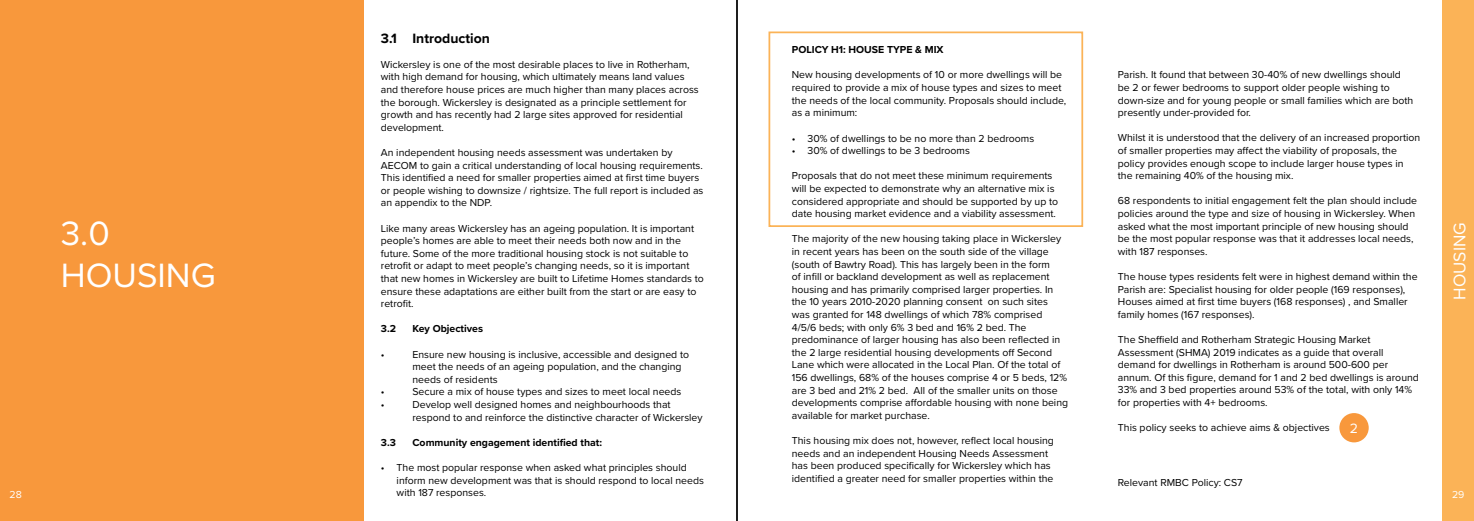
<style>
.page{position:relative;width:1474px;height:521px;background:#fff}
.page>*{position:absolute;margin:0;border:0;box-sizing:border-box;transform-origin:0 0}
.t1{font:35px/42px "Proxima Nova";color:#fff}
.t2{font:17.5px "Proxima Nova";color:#fff}
.t3{font:700 14px "Proxima Nova";color:#000}
.t4{font:14px "Proxima Nova";color:#fff}
.t5{font:10.5px/12.6px "Proxima Nova";color:#000}
.t6{font:700 10.5px "Proxima Nova";color:#000}
.t7{font:10.5px "Proxima Nova";color:#fff}
</style>
<div class="page">
<hr style="left:736px;top:0;width:2px;height:521px;background:#000">
<div style="left:0;top:0;width:363px;height:521px;background:#f8983c"></div>
<div style="left:768px;top:32px;width:315px;height:195px;border:2px solid #fbb357"></div>
<div style="left:1442px;top:0;width:31px;height:521px;background:#fbb357"></div>
<div style="left:1339px;top:413px;width:29px;height:29px;background:#f8983c;border-radius:50%"></div>
<h3 class="t3" style="left:381px;top:27px;width:110px">3.1 Introduction</h3>
<p class="t5" style="left:381px;top:58px;width:319px">Wickersley is one of the most desirable places to live in Rotherham, with high demand for housing, which ultimately means land values and therefore house prices are much higher than many places across the borough. Wickersley is designated as a principle settlement for growth and has recently had 2 large sites approved for residential development.</p>
<p class="t5" style="left:381px;top:146px;width:324px">An independent housing needs assessment was undertaken by AECOM to gain a critical understanding of local housing requirements.<br>This identified a need for smaller properties aimed at first time buyers or people wishing to downsize / rightsize. The full report is included as an appendix to the NDP.</p>
<p class="t5" style="left:381px;top:221px;width:324px">Like many areas Wickersley has an ageing population. It is important people’s homes are able to meet their needs both now and in the future. Some of the more traditional housing stock is not suitable to retrofit or adapt to meet people’s changing needs, so it is important that new homes in Wickersley are built to Lifetime Homes standards to ensure these adaptations are either built from the start or are easy to retrofit.</p>
<p class="t6" style="left:381px;top:321px;width:17px">3.2</p>
<p class="t6" style="left:412px;top:321px;width:72px">Key Objectives</p>
<p class="t5" style="left:381px;top:347px;width:5px">•</p>
<p class="t5" style="left:412px;top:347px;width:278px">Ensure new housing is inclusive, accessible and designed to meet the needs of an ageing population, and the changing needs of residents</p>
<p class="t5" style="left:381px;top:385px;width:5px">•</p>
<p class="t5" style="left:412px;top:385px;width:270px">Secure a mix of house types and sizes to meet local needs</p>
<p class="t5" style="left:381px;top:398px;width:5px">•</p>
<p class="t5" style="left:412px;top:398px;width:292px">Develop well designed homes and neighbourhoods that respond to and reinforce the distinctive character of Wickersley</p>
<p class="t6" style="left:381px;top:434px;width:17px">3.3</p>
<p class="t6" style="left:412px;top:434px;width:191px">Community engagement identified that:</p>
<p class="t5" style="left:396px;top:461px;width:309px;text-indent:-16px">• The most popular response when asked what principles should inform new development was that is should respond to local needs with 187 responses.</p>
<p class="t6" style="left:791px;top:42px;width:153px">POLICY H1: HOUSE TYPE &amp; MIX</p>
<p class="t5" style="left:791px;top:68px;width:276px">New housing developments of 10 or more dwellings will be required to provide a mix of house types and sizes to meet the needs of the local community. Proposals should include, as a minimum:</p>
<p class="t5" style="left:791px;top:131px;width:244px">• 30% of dwellings to be no more than 2 bedrooms</p>
<p class="t5" style="left:791px;top:144px;width:180px">• 30% of dwellings to be 3 bedrooms</p>
<p class="t5" style="left:791px;top:169px;width:268px">Proposals that do not meet these minimum requirements will be expected to demonstrate why an alternative mix is considered appropriate and should be supported by up to date housing market evidence and a viability assessment.</p>
<p class="t5" style="left:791px;top:232px;width:278px">The majority of the new housing taking place in Wickersley in recent years has been on the south side of the village (south of Bawtry Road). This has largely been in the form<br>of infill or backland development as well as replacement housing and has primarily comprised larger properties. In the 10 years 2010-2020 planning consent on such sites was granted for 148 dwellings of which 78% comprised 4/5/6 beds; with only 6% 3 bed and 16% 2 bed. The predominance of larger housing has also been reflected in the 2 large residential housing developments off Second Lane which were allocated in the Local Plan. Of the total of 156 dwellings, 68% of the houses comprise 4 or 5 beds, 12% are 3 bed and 21% 2 bed. All of the smaller units on those developments comprise affordable housing with none being available for market purchase.</p>
<p class="t5" style="left:791px;top:434px;width:263px">This housing mix does not, however, reflect local housing needs and an independent Housing Needs Assessment has been produced specifically for Wickersley which has identified a greater need for smaller properties within the</p>
<p class="t5" style="left:1117px;top:68px;width:297px">Parish. It found that between 30-40% of new dwellings should be 2 or fewer bedrooms to support older people wishing to down-size and for young people or small families which are both presently under-provided for.</p>
<p class="t5" style="left:1117px;top:131px;width:304px">Whilst it is understood that the delivery of an increased proportion of smaller properties may affect the viability of proposals, the policy provides enough scope to include larger house types in the remaining 40% of the housing mix.</p>
<p class="t5" style="left:1117px;top:194px;width:301px">68 respondents to initial engagement felt the plan should include policies around the type and size of housing in Wickersley. When asked what the most important principle of new housing should be the most popular response was that it addresses local needs, with 187 responses.</p>
<p class="t5" style="left:1117px;top:270px;width:301px">The house types residents felt were in highest demand within the Parish are: Specialist housing for older people (169 responses), Houses aimed at first time buyers (168 responses) , and Smaller family homes (167 responses).</p>
<p class="t5" style="left:1117px;top:333px;width:302px">The Sheffield and Rotherham Strategic Housing Market Assessment (SHMA) 2019 indicates as a guide that overall demand for dwellings in Rotherham is around 500-600 per annum. Of this figure, demand for 1 and 2 bed dwellings is around 33% and 3 bed properties around 53% of the total, with only 14% for properties with 4+ bedrooms.</p>
<p class="t5" style="left:1117px;top:421px;width:213px">This policy seeks to achieve aims &amp; objectives</p>
<h1 class="t1" style="left:61px;top:210px;width:156px">3.0<br>HOUSING</h1>
<h2 class="t2" style="left:1446px;top:300px;width:79px;rotate:-90deg">HOUSING</h2>
<h3 class="t4" style="left:1349px;top:418px;width:10px">2</h3>
<p class="t5" style="left:1117px;top:475px;width:126px">Relevant RMBC Policy: CS7</p>
<p class="t7" style="left:10px;top:486px;width:14px">28</p>
<p class="t7" style="left:1451px;top:486px;width:14px">29</p>
</div>
